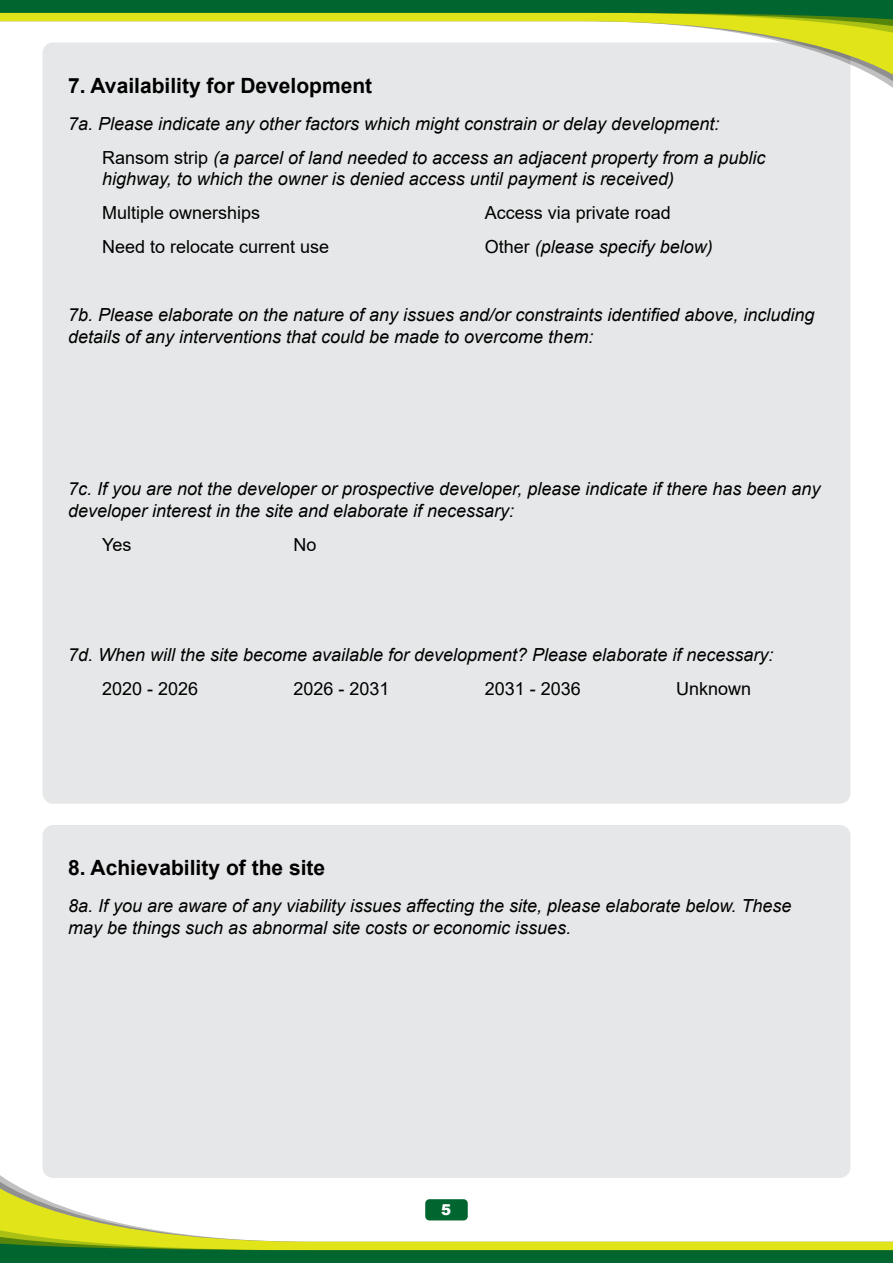
<style>
.page{position:relative;width:893px;height:1263px;background:#fff}
.page>*{position:absolute;margin:0;border:0;box-sizing:border-box;transform-origin:0 0}
.t1{font:700 21px "Arial";color:#000}
.t2{font:italic 18px/21.6px "Arial";color:#000}
.t3{font:18px "Arial";color:#000}
.t4{font:900 15px "Arial";color:#fff}
.s1{font-style:normal}
</style>
<div class="page">
<div style="left:43px;top:43px;width:807px;height:761px;background:#e6e7e8;border-radius:11px"></div>
<svg style="left:42px;top:38px;width:851px;height:51px"></svg>
<svg style="left:0;top:0;width:893px;height:38px"></svg>
<svg style="left:0;top:1174px;width:848px;height:51px"></svg>
<svg style="left:0;top:1225px;width:893px;height:38px"></svg>
<div style="left:425px;top:1199px;width:43px;height:21px;background:#00652e;border-radius:4px"></div>
<div style="left:43px;top:825px;width:807px;height:353px;background:#e6e7e8;border-radius:11px"></div>
<p class="t1" style="left:68px;top:71px;width:306px">7. Availability for Development</p>
<p class="t2" style="left:102px;top:107px;width:665px;line-height:33.9px;text-indent:-34px">7a. Please indicate any other factors which might constrain or delay development:<br><span class="s1">Ransom strip</span> (a parcel of land needed to access an adjacent property from a public</p>
<p class="t2" style="left:102px;top:162px;width:573px;line-height:33.9px">highway, to which the owner is denied access until payment is received)<br><span class="s1">Multiple ownerships</span></p>
<p class="t3" style="left:485px;top:200px;width:188px">Access via private road</p>
<p class="t3" style="left:102px;top:234px;width:229px">Need to relocate current use</p>
<p class="t2" style="left:485px;top:236px;width:230px"><span class="s1">Other</span> (please specify below)</p>
<p class="t2" style="left:68px;top:304px;width:748px">7b. Please elaborate on the nature of any issues and/or constraints identified above, including details of any interventions that could be made to overcome them:</p>
<p class="t2" style="left:68px;top:478px;width:754px">7c. If you are not the developer or prospective developer, please indicate if there has been any developer interest in the site and elaborate if necessary:</p>
<p class="t3" style="left:102px;top:532px;width:31px">Yes</p>
<p class="t3" style="left:293px;top:532px;width:25px">No</p>
<p class="t2" style="left:102px;top:638px;width:673px;line-height:34px;text-indent:-34px">7d. When will the site become available for development? Please elaborate if necessary:<br><span class="s1">2020 - 2026</span></p>
<p class="t3" style="left:293px;top:677px;width:98px">2026 - 2031</p>
<p class="t3" style="left:485px;top:677px;width:98px">2031 - 2036</p>
<p class="t3" style="left:676px;top:677px;width:77px">Unknown</p>
<p class="t1" style="left:68px;top:853px;width:259px">8. Achievability of the site</p>
<p class="t2" style="left:68px;top:895px;width:725px">8a. If you are aware of any viability issues affecting the site, please elaborate below. These may be things such as abnormal site costs or economic issues.</p>
<p class="t4" style="left:441px;top:1199px;width:12px">5</p>
</div>
